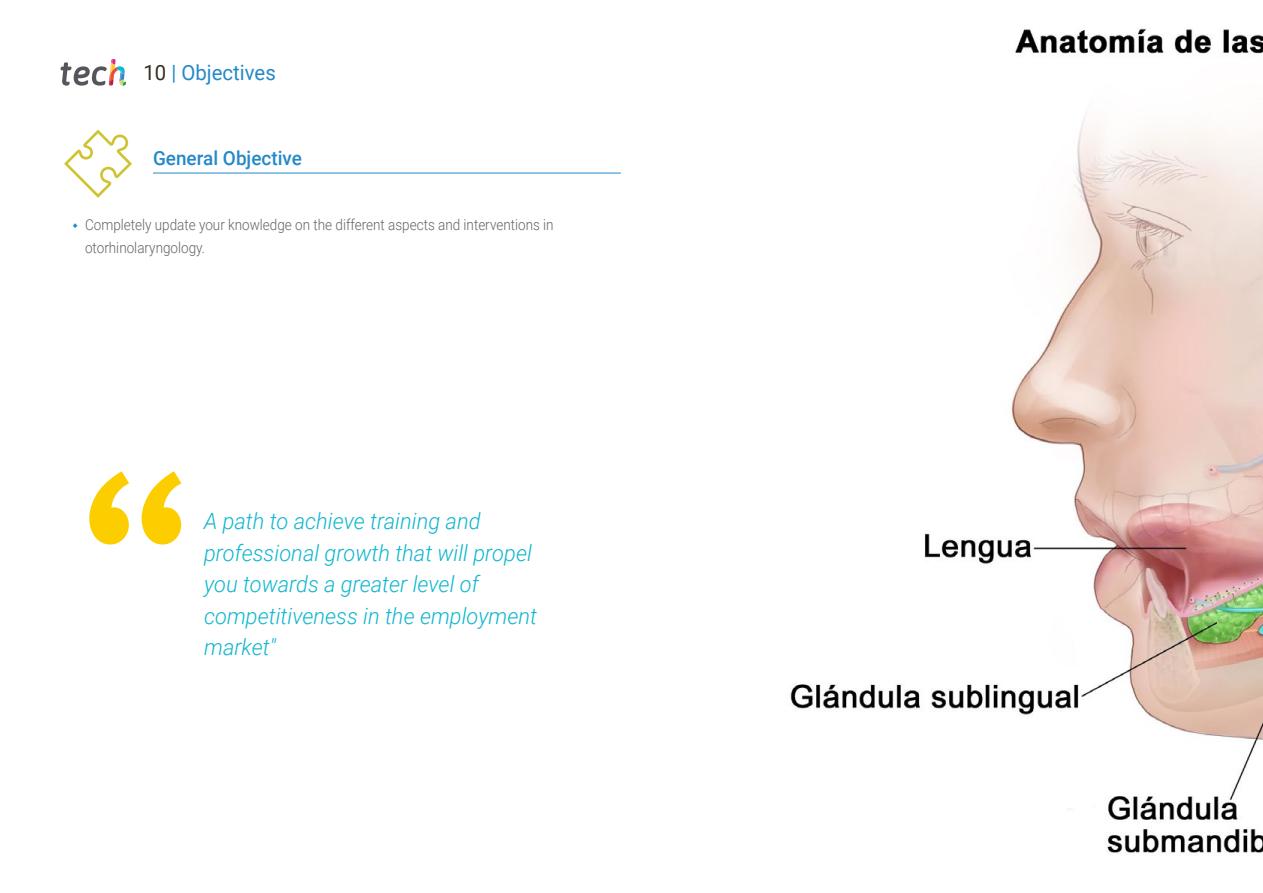
<style>
.page{position:relative;width:1263px;height:893px;background:#fff}
.page>*{position:absolute;margin:0;border:0;box-sizing:border-box;transform-origin:0 0}
.t1{font:italic 300 22.5px/31.5px "Roboto";color:#0fb6cf}
.t2{font:21px "Roboto";color:#2488c9}
.t3{font:500 19.5px "Roboto";color:#2488c9}
.t4{font:300 15px/22.5px "Roboto";color:#61646a;scale:.9 1}
.s1{color:#312e20}
</style>
<div class="page">
<hr style="left:153px;top:173px;width:468px;height:1px;background:#2488c9">
<svg style="left:64px;top:130px;width:68px;height:68px"></svg>
<svg style="left:89px;top:471px;width:92px;height:73px"></svg>
<svg style="left:61px;top:59px;width:65px;height:27px"></svg>
<img style="left:790px;top:28px;width:473px;height:825px">
<p class="t2" style="left:144px;top:57px;width:134px"><span class="s1">10</span> | Objectives</p>
<p class="t3" style="left:153px;top:144px;width:150px">General Objective</p>
<p class="t4" style="left:85px;top:213px;width:522px">Completely update your knowledge on the different aspects and interventions in otorhinolaryngology.</p>
<p class="t1" style="left:204px;top:504px;width:335px">A path to achieve training and professional growth that will propel you towards a greater level of competitiveness in the employment market"</p>
</div>
